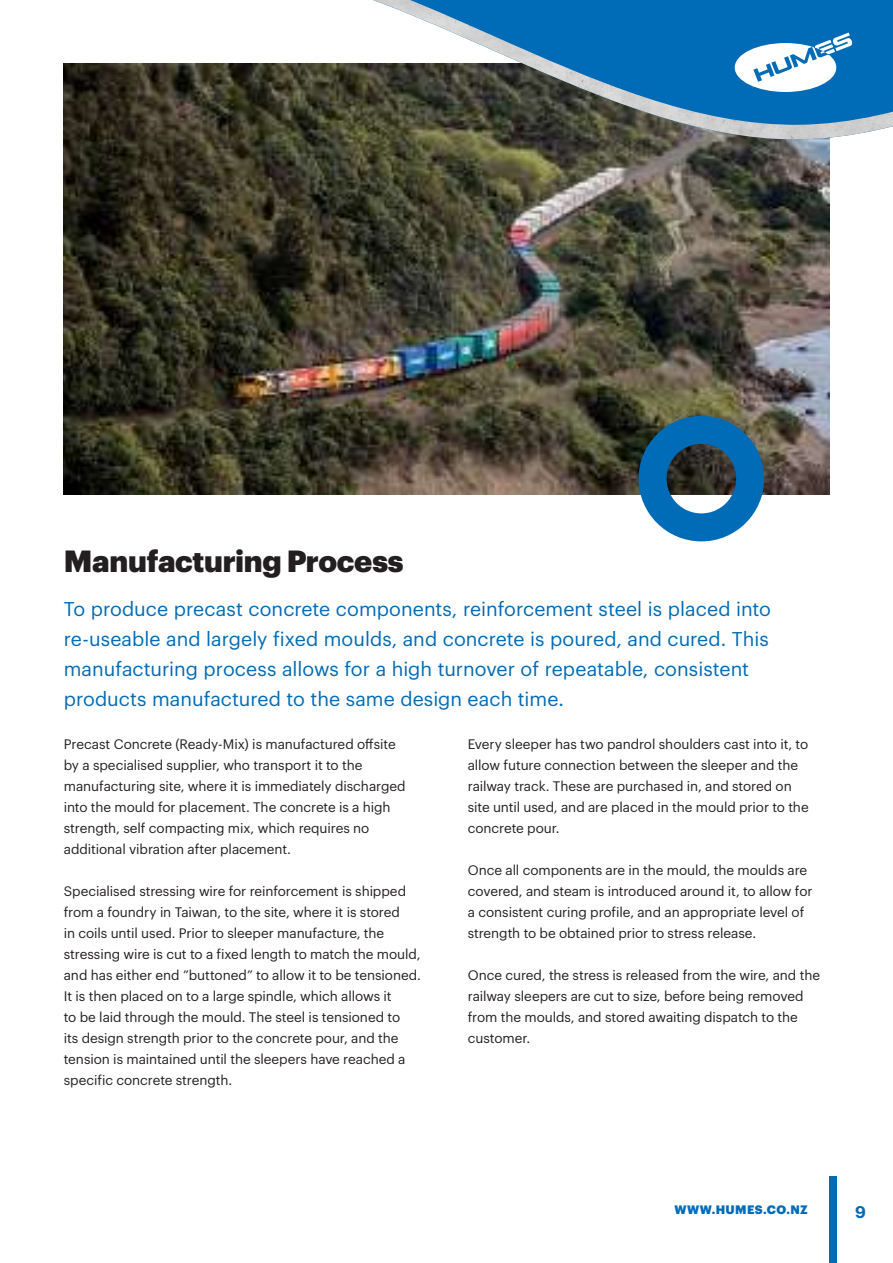
<style>
.page{position:relative;width:893px;height:1263px;background:#fff}
.page>*{position:absolute;margin:0;border:0;box-sizing:border-box;transform-origin:0 0}
.t1{font:900 30px "Graphik";letter-spacing:-.01em;color:#231f20}
.t2{font:19.5px/30px "Graphik";letter-spacing:.005em;color:#006bb6}
.t3{font:600 16.5px "Graphik";color:#006bb6}
.t4{font:13.5px/21px "Graphik";letter-spacing:-.005em;color:#231f20}
.t5{font:900 12px "Graphik";letter-spacing:.03em;color:#006bb6}
</style>
<div class="page">
<img style="left:64px;top:64px;width:765px;height:431px">
<div style="left:639px;top:416px;width:125px;height:125px;border:28px solid #006bb6;border-radius:50%"></div>
<img style="left:336px;top:124px;width:557px;height:15px">
<svg style="left:294px;top:0;width:599px;height:124px;fill:#006bb6"></svg>
<div style="left:829px;top:1177px;width:8px;height:86px;background:#006bb6"></div>
<svg style="left:735px;top:33px;width:119px;height:59px"></svg>
<h1 class="t1" style="left:64px;top:538px;width:341px">Manufacturing Process</h1>
<p class="t2" style="left:64px;top:593px;width:709px">To produce precast concrete components, reinforcement steel is placed into re-useable and largely fixed moulds, and concrete is poured, and cured. This manufacturing process allows for a high turnover of repeatable, consistent products manufactured to the same design each time.</p>
<p class="t4" style="left:64px;top:732px;width:343px">Precast Concrete (Ready-Mix) is manufactured offsite by a specialised supplier, who transport it to the manufacturing site, where it is immediately discharged into the mould for placement. The concrete is a high strength, self compacting mix, which requires no additional vibration after placement.</p>
<p class="t4" style="left:64px;top:879px;width:359px">Specialised stressing wire for reinforcement is shipped from a foundry in Taiwan, to the site, where it is stored<br>in coils until used. Prior to sleeper manufacture, the stressing wire is cut to a fixed length to match the mould, and has either end ”buttoned” to allow it to be tensioned.<br>It is then placed on to a large spindle, which allows it<br>to be laid through the mould. The steel is tensioned to<br>its design strength prior to the concrete pour, and the tension is maintained until the sleepers have reached a specific concrete strength.</p>
<p class="t4" style="left:468px;top:732px;width:342px">Every sleeper has two pandrol shoulders cast into it, to allow future connection between the sleeper and the railway track. These are purchased in, and stored on site until used, and are placed in the mould prior to the concrete pour.</p>
<p class="t4" style="left:468px;top:858px;width:346px">Once all components are in the mould, the moulds are covered, and steam is introduced around it, to allow for a consistent curing profile, and an appropriate level of strength to be obtained prior to stress release.</p>
<p class="t4" style="left:468px;top:963px;width:354px">Once cured, the stress is released from the wire, and the railway sleepers are cut to size, before being removed from the moulds, and stored awaiting dispatch to the customer.</p>
<p class="t5" style="left:674px;top:1201px;width:135px">WWW.HUMES.CO.NZ</p>
<p class="t3" style="left:855px;top:1199px;width:12px">9</p>
</div>
